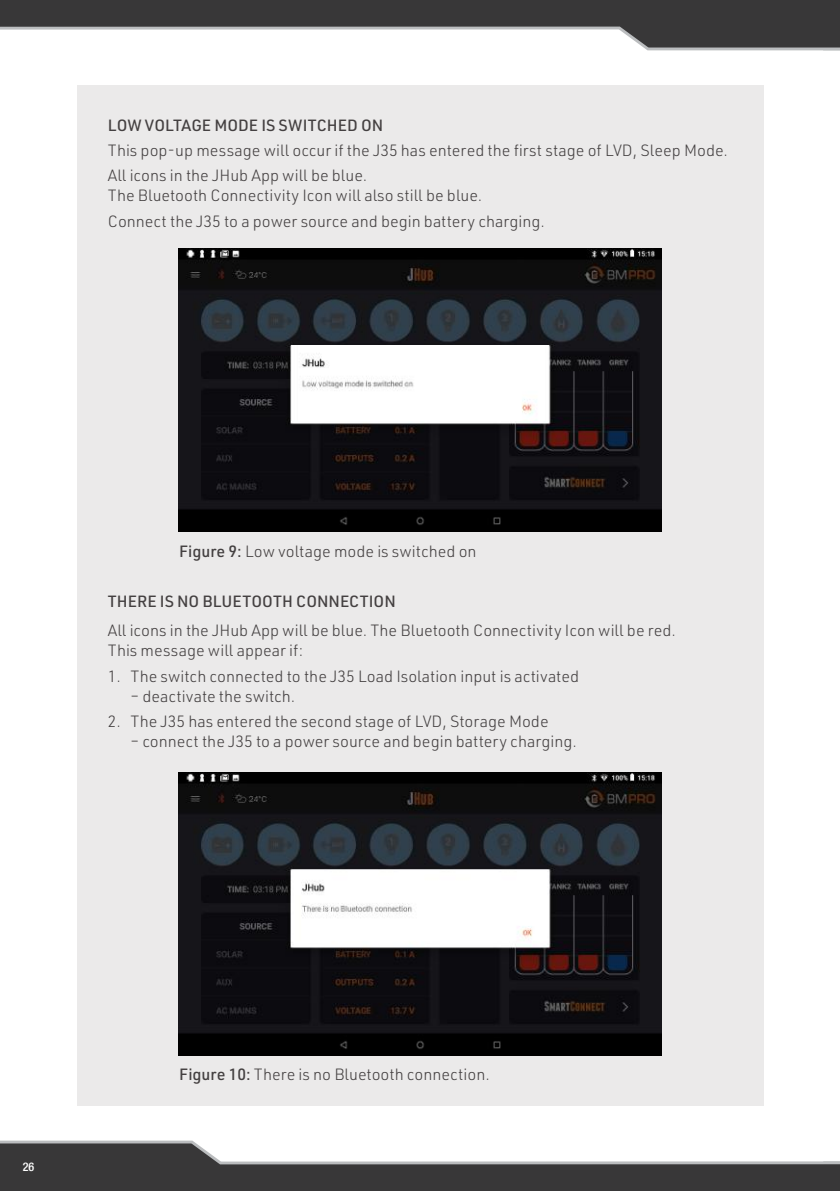
<style>
.page{position:relative;width:840px;height:1191px;background:#fff}
.page>*{position:absolute;margin:0;border:0;box-sizing:border-box;transform-origin:0 0}
.t1{font:300 16px/25.6px "URWDIN";color:#444041}
.t2{font:500 16px "URWDIN";color:#444041}
.t3{font:500 condensed 12px "Helvetica Neue LT";color:#fff}
.s1{font-weight:500}
</style>
<div class="page">
<div style="left:77px;top:85px;width:686px;height:1021px;background:#ebeaea"></div>
<img style="left:178px;top:772px;width:483px;height:283px">
<img style="left:178px;top:248px;width:483px;height:283px">
<div style="left:291px;top:346px;width:256px;height:75px;background:#fff"></div>
<svg style="left:0;top:1140px;width:839px;height:51px"></svg>
<svg style="left:0;top:0;width:839px;height:51px"></svg>
<p class="t2" style="left:108px;top:115px;width:277px">LOW VOLTAGE MODE IS SWITCHED ON</p>
<p class="t1" style="left:108px;top:137px;width:621px">This pop-up message will occur if the J35 has entered the first stage of LVD, Sleep Mode.<br>All icons in the JHub App will be blue.</p>
<p class="t1" style="left:108px;top:182px;width:438px">The Bluetooth Connectivity Icon will also still be blue.<br>Connect the J35 to a power source and begin battery charging.</p>
<p class="t1" style="left:179px;top:538px;width:299px"><span class="s1">Figure 9:</span> Low voltage mode is switched on</p>
<p class="t2" style="left:108px;top:590px;width:289px">THERE IS NO BLUETOOTH CONNECTION</p>
<p class="t1" style="left:108px;top:620px;width:569px;line-height:20px">All icons in the JHub App will be blue. The Bluetooth Connectivity Icon will be red.<br>This message will appear if:</p>
<p class="t1" style="left:108px;top:662px;width:472px">1. The switch connected to the J35 Load Isolation input is activated</p>
<p class="t1" style="left:130px;top:682px;width:166px">– deactivate the switch.</p>
<p class="t1" style="left:108px;top:708px;width:442px">2. The J35 has entered the second stage of LVD, Storage Mode</p>
<p class="t1" style="left:130px;top:728px;width:447px">– connect the J35 to a power source and begin battery charging.</p>
<p class="t3" style="left:23px;top:1159px;width:13px">26</p>
<p class="t1" style="left:179px;top:1061px;width:312px"><span class="s1">Figure 10:</span> There is no Bluetooth connection.</p>
</div>
